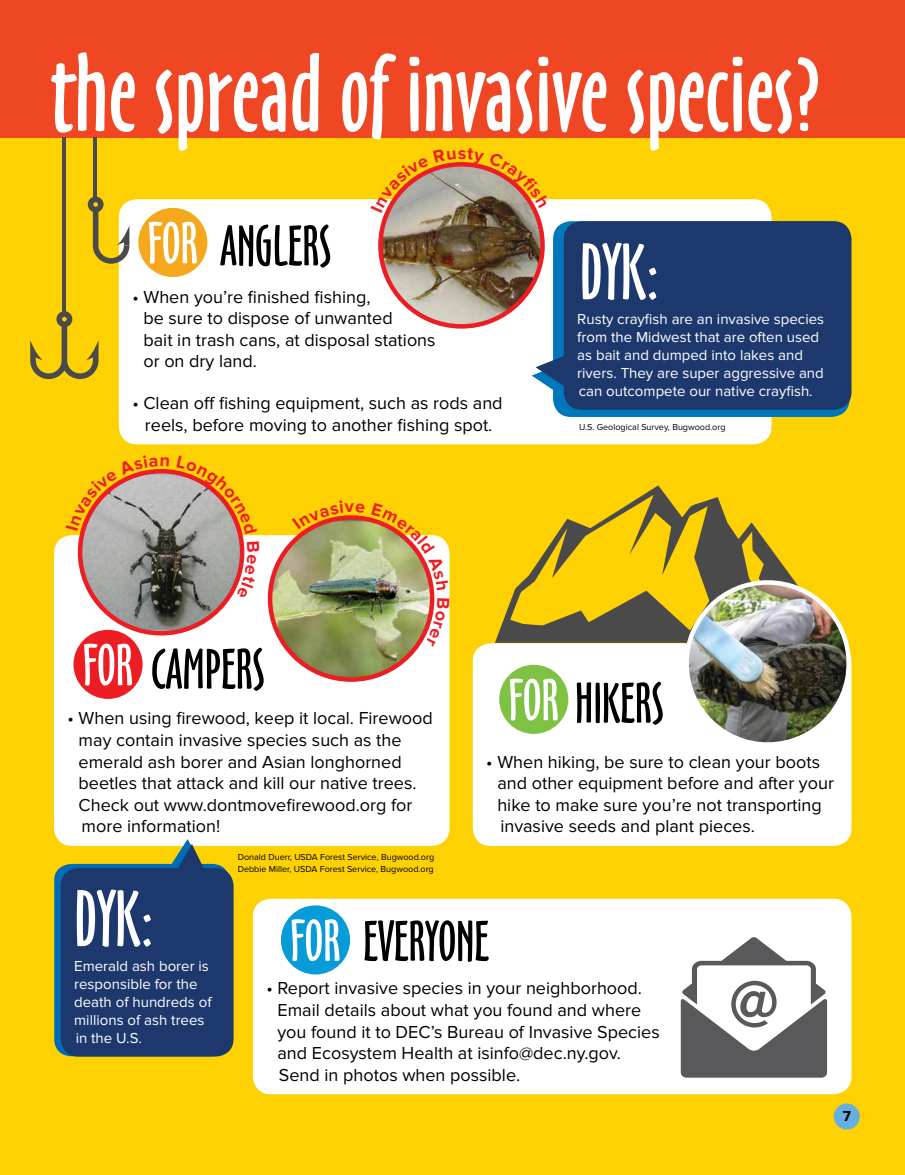
<style>
.page{position:relative;width:905px;height:1175px;background:#fff}
.page>*{position:absolute;margin:0;border:0;box-sizing:border-box;transform-origin:0 0}
.t1{font:103.2px "Oz Handicraft Greek BT";color:#fff}
.t2{font:73.5px "Oz Handicraft Greek BT";color:#fff}
.t3{font:52.5px "Oz Handicraft Greek BT";color:#000}
.t4{font:18px/21.6px "Proxima Nova";color:#000}
.t5{font:15px/18px "Proxima Nova";color:#fff}
.t6{font:700 15px "Proxima Nova";color:#000}
.t7{font:9px/11.7px "Proxima Nova";color:#000}
</style>
<div class="page">
<div style="left:0;top:0;width:904px;height:1174px;background:#fed103"></div>
<div style="left:119px;top:199px;width:652px;height:245px;background:#fff;border-radius:18px"></div>
<div style="left:833px;top:1103px;width:26px;height:26px;background:#65b0e1;border-radius:50%"></div>
<div style="left:253px;top:898px;width:598px;height:196px;background:#fff;border-radius:18px"></div>
<div style="left:54px;top:535px;width:395px;height:311px;background:#fff;border-radius:18px"></div>
<img style="left:380px;top:164px;width:162px;height:162px;border-radius:81px">
<img style="left:80px;top:474px;width:159px;height:156px">
<img style="left:270px;top:521px;width:159px;height:155px">
<svg style="left:281px;top:905px;width:69px;height:69px"></svg>
<svg style="left:73px;top:630px;width:70px;height:69px"></svg>
<svg style="left:138px;top:208px;width:69px;height:69px"></svg>
<div style="left:0;top:0;width:904px;height:137px;background:#ef4623"></div>
<div style="left:61px;top:868px;width:172px;height:188px;background:#1d386d;border-radius:18px"></div>
<svg style="left:54px;top:839px;width:175px;height:217px"></svg>
<svg style="left:531px;top:221px;width:318px;height:196px"></svg>
<hr style="left:63px;top:137px;width:3px;height:178px;background:#4a4a4a">
<svg style="left:30px;top:311px;width:68px;height:68px"></svg>
<hr style="left:93px;top:137px;width:3px;height:64px;background:#4a4a4a">
<svg style="left:88px;top:196px;width:41px;height:68px"></svg>
<div style="left:472px;top:643px;width:379px;height:203px;background:#fff;border-radius:18px"></div>
<svg style="left:499px;top:665px;width:69px;height:69px"></svg>
<svg style="left:495px;top:485px;width:344px;height:158px"></svg>
<img style="left:686px;top:582px;width:162px;height:162px;border-radius:81px">
<div style="left:684px;top:580px;width:166px;height:166px;border:4px solid #fff;border-radius:50%"></div>
<svg style="left:680px;top:937px;width:147px;height:140px"></svg>
<div style="left:563px;top:221px;width:288px;height:189px;background:#1d386d;border-radius:18px"></div>
<svg style="left:535px;top:354px;width:29px;height:35px"></svg>
<svg style="left:371px;top:162px;width:178px;height:50px"></svg>
<svg style="left:80px;top:469px;width:89px;height:62px"></svg>
<svg style="left:176px;top:470px;width:67px;height:64px"></svg>
<svg style="left:236px;top:541px;width:9px;height:57px"></svg>
<svg style="left:292px;top:515px;width:73px;height:14px"></svg>
<img style="left:371px;top:517px;width:78px;height:73px">
<svg style="left:425px;top:598px;width:10px;height:48px"></svg>
<h1 class="t1" style="left:51px;top:38px;width:771px">the spread of invasive species?</h1>
<h3 class="t3" style="left:220px;top:218px;width:112px">ANGLERS</h3>
<p class="t4" style="left:143px;top:286px;width:293px;text-indent:-11px">• When you’re finished fishing,<br>be sure to dispose of unwanted<br>bait in trash cans, at disposal stations or on dry land.</p>
<p class="t4" style="left:132px;top:393px;width:372px;text-align:center">• Clean off fishing equipment, such as rods and reels, before moving to another fishing spot.</p>
<h2 class="t2" style="left:579px;top:233px;width:82px">DYK:</h2>
<p class="t5" style="left:577px;top:310px;width:248px">Rusty crayfish are an invasive species from the Midwest that are often used as bait and dumped into lakes and rivers. They are super aggressive and can outcompete our native crayfish.</p>
<p class="t7" style="left:579px;top:421px;width:148px">U.S. Geological Survey, Bugwood.org</p>
<h3 class="t3" style="left:151px;top:641px;width:115px">CAMPERS</h3>
<p class="t4" style="left:79px;top:708px;width:356px;text-indent:-11px">• When using firewood, keep it local. Firewood may contain invasive species such as the emerald ash borer and Asian longhorned beetles that attack and kill our native trees.<br>Check out www.dontmovefirewood.org for more information!</p>
<p class="t7" style="left:238px;top:851px;width:198px">Donald Duerr, USDA Forest Service, Bugwood.org<br>Debbie Miller, USDA Forest Service, Bugwood.org</p>
<h3 class="t3" style="left:575px;top:675px;width:90px">HIKERS</h3>
<p class="t4" style="left:497px;top:751px;width:338px;text-indent:-11px">• When hiking, be sure to clean your boots and other equipment before and after your hike to make sure you’re not transporting invasive seeds and plant pieces.</p>
<h2 class="t2" style="left:73px;top:879px;width:82px">DYK:</h2>
<p class="t5" style="left:74px;top:957px;width:139px">Emerald ash borer is responsible for the death of hundreds of millions of ash trees in the U.S.</p>
<h3 class="t3" style="left:363px;top:913px;width:127px">EVERYONE</h3>
<p class="t4" style="left:277px;top:977px;width:384px;text-indent:-11px">• Report invasive species in your neighborhood.<br>Email details about what you found and where you found it to DEC’s Bureau of Invasive Species and Ecosystem Health at isinfo@dec.ny.gov.<br>Send in photos when possible.</p>
<p class="t6" style="left:842px;top:1107px;width:10px">7</p>
</div>
